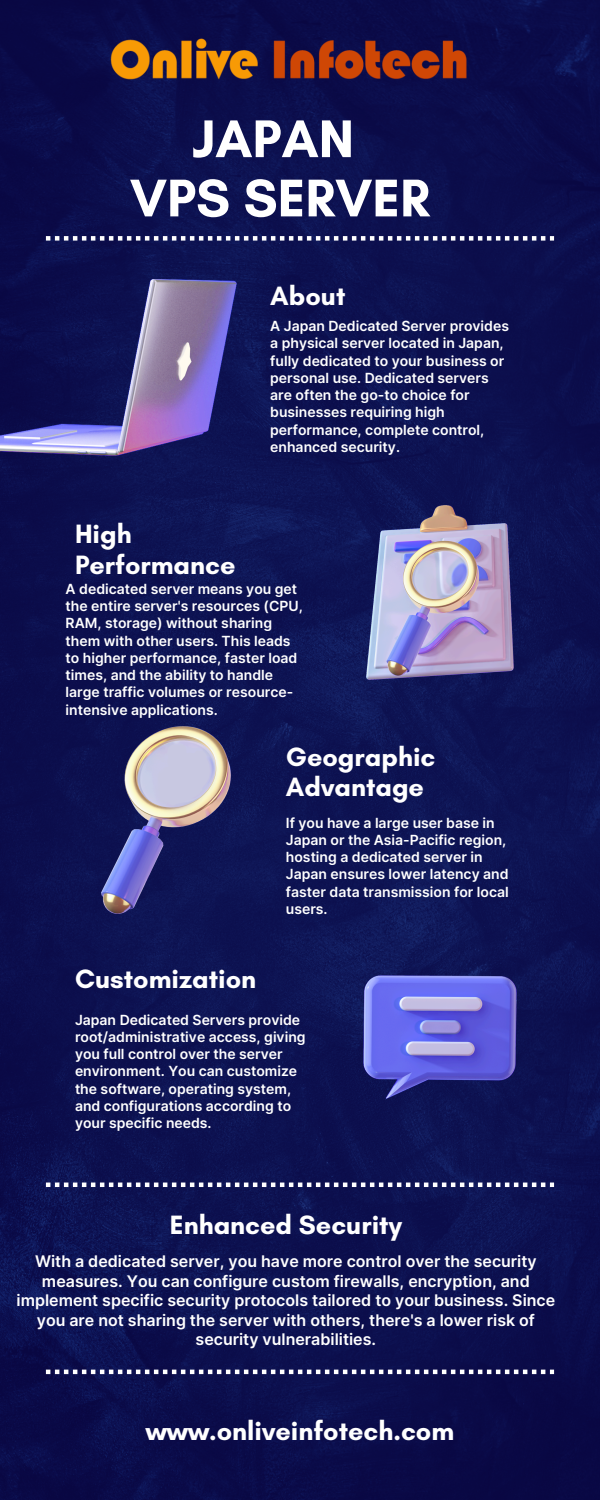
<style>
.page{position:relative;width:600px;height:1500px;background:#fff}
.page>*{position:absolute;margin:0;border:0;box-sizing:border-box;transform-origin:0 0}
.t1{font:700 54px/59.2px "Glacial Indifference";color:#fff;text-align:center}
.t2{font:700 27px/30.8px "Glacial Indifference";color:#fff}
.t3{font:600 16px/19.5px "Inter";color:#fff;text-align:center}
.t4{font:600 14px/17.2px "Inter";color:#fff}
</style>
<div class="page">
<img style="left:0;top:0;width:600px;height:1500px">
<img style="left:367px;top:505px;width:147px;height:174px">
<img style="left:364px;top:976px;width:153px;height:122px">
<img style="left:102px;top:726px;width:129px;height:188px">
<svg style="left:46px;top:236px;width:508px;height:5px"></svg>
<svg style="left:46px;top:1183px;width:508px;height:4px"></svg>
<svg style="left:46px;top:1370px;width:508px;height:4px"></svg>
<img style="left:0;top:279px;width:236px;height:176px">
<img style="left:106px;top:29px;width:367px;height:61px">
<p class="t1" style="left:130px;top:109px;width:302px">JAPAN<br>VPS SERVER</p>
<p class="t2" style="left:270px;top:280px;width:77px">About</p>
<h2 class="t4" style="left:270px;top:317px;width:240px">A Japan Dedicated Server provides a physical server located in Japan, fully dedicated to your business or personal use. Dedicated servers are often the go-to choice for businesses requiring high performance, complete control, enhanced security.</h2>
<p class="t2" style="left:75px;top:518px;width:162px">High<br>Performance</p>
<p class="t4" style="left:66px;top:580px;width:239px">A dedicated server means you get the entire server's resources (CPU,<br>RAM, storage) without sharing them with other users. This leads to higher performance, faster load times, and the ability to handle large traffic volumes or resource&shy;intensive applications.</p>
<p class="t2" style="left:286px;top:741px;width:151px">Geographic<br>Advantage</p>
<h2 class="t4" style="left:286px;top:814px;width:224px">If you have a large user base in<br>Japan or the Asia-Pacific region, hosting a dedicated server in<br>Japan ensures lower latency and faster data transmission for local users.</h2>
<p class="t2" style="left:75px;top:963px;width:183px">Customization</p>
<h2 class="t4" style="left:75px;top:1011px;width:232px">Japan Dedicated Servers provide root/administrative access, giving you full control over the server environment. You can customize the software, operating system, and configurations according to your specific needs.</h2>
<p class="t2" style="left:170px;top:1209px;width:234px">Enhanced Security</p>
<h2 class="t3" style="left:17px;top:1252px;width:540px">With a dedicated server, you have more control over the security measures. You can configure custom firewalls, encryption, and implement specific security protocols tailored to your business. Since you are not sharing the server with others, there's a lower risk of security vulnerabilities.</h2>
<h3 class="t2" style="left:146px;top:1415px;width:310px">www.onliveinfotech.com</h3>
</div>
